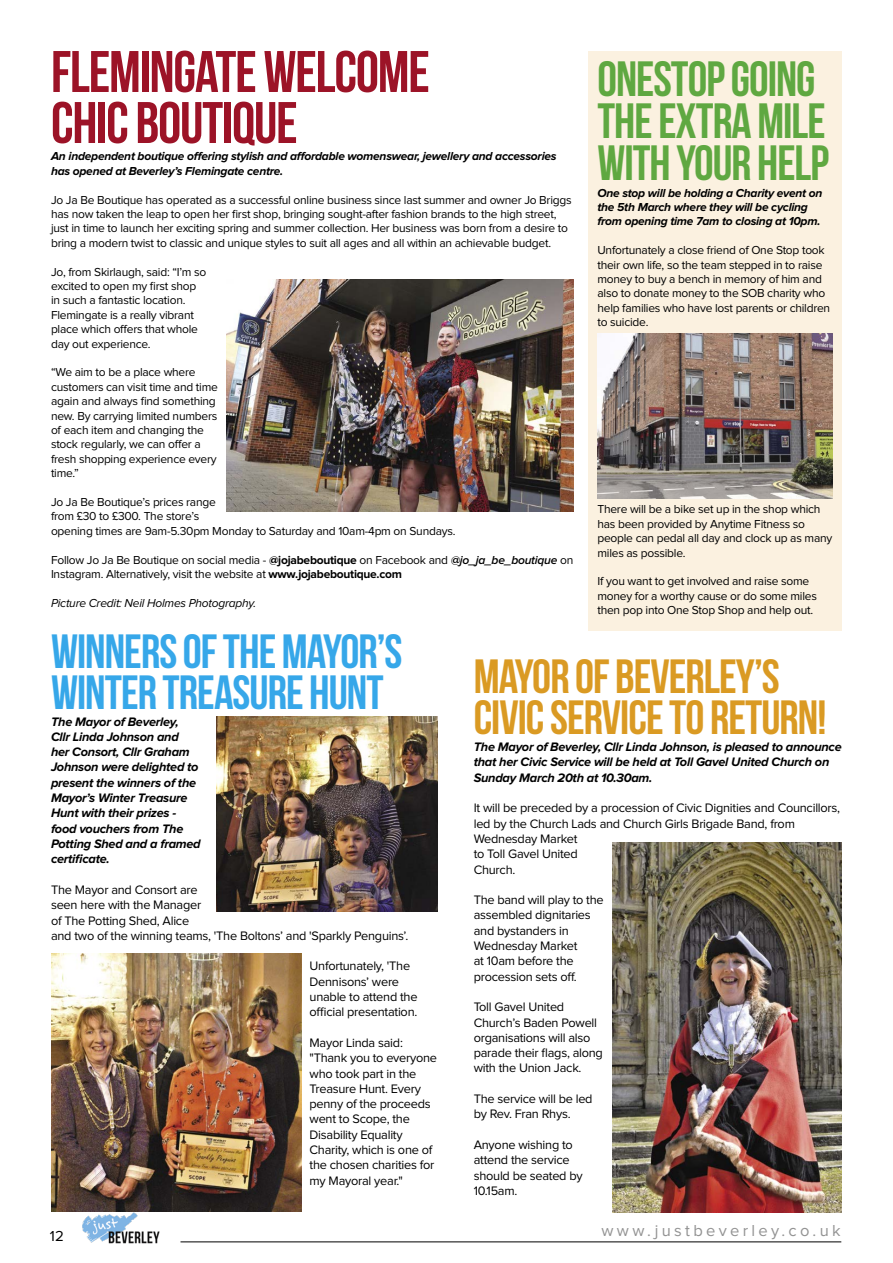
<style>
.page{position:relative;width:893px;height:1263px;background:#fff}
.page>*{position:absolute;margin:0;border:0;box-sizing:border-box;transform-origin:0 0}
.t1{font:58.5px/51px "Bebas Neue";letter-spacing:-.02em;color:#9c1327}
.t2{font:49.5px/42px "Bebas Neue";letter-spacing:-.02em;color:#5fa841}
.t3{font:48px/40.5px "Bebas Neue";letter-spacing:-.02em;color:#da9a23}
.t4{font:48px/40.5px "Bebas Neue";letter-spacing:-.02em;color:#36a7e9}
.t5{font:16.5px "Proxima Nova";letter-spacing:.2em;color:#939393}
.t6{font:15px "Proxima Nova";color:#000}
.t7{font:12.75px/15.3px "Proxima Nova";letter-spacing:-.02em;color:#000}
.t8{font:italic 700 12.75px/15.3px "Proxima Nova";letter-spacing:-.02em;color:#000}
.t9{font:12px/14.4px "Proxima Nova";letter-spacing:-.02em;color:#000}
.t10{font:italic 700 12px/14.4px "Proxima Nova";letter-spacing:-.02em;color:#000}
.t11{font:italic 12px "Proxima Nova";letter-spacing:-.02em;color:#000}
.s1{font-weight:700}
.s2{font-weight:600;font-style:italic}
</style>
<div class="page">
<div style="left:588px;top:51px;width:254px;height:579px;background:#fbf1e0"></div>
<hr style="left:180px;top:1241px;width:661px;height:1px;background:#000">
<img style="left:82px;top:1212px;width:78px;height:32px">
<img style="left:598px;top:334px;width:234px;height:165px">
<img style="left:226px;top:280px;width:347px;height:231px">
<img style="left:51px;top:954px;width:250px;height:258px">
<img style="left:216px;top:716px;width:221px;height:195px">
<img style="left:612px;top:842px;width:230px;height:370px">
<h1 class="t1" style="left:51px;top:46px;width:380px">FLEMINGATE WELCOME<br>CHIC BOUTIQUE</h1>
<p class="t10" style="left:51px;top:150px;width:507px">An independent boutique offering stylish and affordable womenswear, jewellery and accessories has opened at Beverley’s Flemingate centre.</p>
<p class="t9" style="left:51px;top:193px;width:522px">Jo Ja Be Boutique has operated as a successful online business since last summer and owner Jo Briggs has now taken the leap to open her first shop, bringing sought-after fashion brands to the high street, just in time to launch her exciting spring and summer collection. Her business was born from a desire to bring a modern twist to classic and unique styles to suit all ages and all within an achievable budget.</p>
<p class="t9" style="left:51px;top:265px;width:157px">Jo, from Skirlaugh, said: “I’m so excited to open my first shop in such a fantastic location.<br>Flemingate is a really vibrant place which offers that whole day out experience.</p>
<p class="t9" style="left:51px;top:366px;width:168px">“We aim to be a place where customers can visit time and time again and always find something new. By carrying limited numbers of each item and changing the stock regularly, we can offer a fresh shopping experience every time.”</p>
<p class="t9" style="left:51px;top:495px;width:406px">Jo Ja Be Boutique’s prices range<br>from £30 to £300. The store’s<br>opening times are 9am-5.30pm Monday to Saturday and 10am-4pm on Sundays.</p>
<p class="t9" style="left:51px;top:553px;width:524px">Follow Jo Ja Be Boutique on social media - <span class="s1">@jojabeboutique</span> on Facebook and <span class="s2">@jo_ja_be_boutique</span> on<br>Instagram. Alternatively, visit the website at <span class="s1">www.jojabeboutique.com</span></p>
<p class="t11" style="left:51px;top:597px;width:207px">Picture Credit: Neil Holmes Photography.</p>
<h2 class="t2" style="left:597px;top:58px;width:233px">ONESTOP GOING<br>THE EXTRA MILE<br>WITH YOUR HELP</h2>
<p class="t10" style="left:597px;top:186px;width:227px">One stop will be holding a Charity event on the 5th March where they will be cycling from opening time 7am to closing at 10pm.</p>
<p class="t9" style="left:597px;top:243px;width:234px">Unfortunately a close friend of One Stop took their own life, so the team stepped in to raise money to buy a bench in memory of him and also to donate money to the SOB charity who help families who have lost parents or children to suicide.</p>
<p class="t9" style="left:597px;top:503px;width:236px">There will be a bike set up in the shop which has been provided by Anytime Fitness so people can pedal all day and clock up as many miles as possible.</p>
<p class="t9" style="left:597px;top:575px;width:221px">If you want to get involved and raise some money for a worthy cause or do some miles then pop into One Stop Shop and help out.</p>
<h3 class="t4" style="left:51px;top:631px;width:353px">WINNERS OF THE MAYOR’S<br>WINTER TREASURE HUNT</h3>
<p class="t8" style="left:51px;top:714px;width:151px">The Mayor of Beverley,<br>Cllr Linda Johnson and<br>her Consort, Cllr Graham<br>Johnson were delighted to present the winners of the<br>Mayor’s Winter Treasure<br>Hunt with their prizes - food vouchers from The<br>Potting Shed and a framed certificate.</p>
<p class="t7" style="left:51px;top:882px;width:359px">The Mayor and Consort are<br>seen here with the Manager<br>of The Potting Shed, Alice<br>and two of the winning teams, 'The Boltons’ and 'Sparkly Penguins’.</p>
<p class="t7" style="left:310px;top:959px;width:110px">Unfortunately, 'The<br>Dennisons’ were unable to attend the official presentation.</p>
<p class="t7" style="left:310px;top:1035px;width:129px">Mayor Linda said: "Thank you to everyone who took part in the<br>Treasure Hunt. Every penny of the proceeds went to Scope, the<br>Disability Equality<br>Charity, which is one of the chosen charities for my Mayoral year."</p>
<h3 class="t3" style="left:474px;top:656px;width:354px">MAYOR OF BEVERLEY’S<br>CIVIC SERVICE TO RETURN!</h3>
<p class="t8" style="left:474px;top:740px;width:370px">The Mayor of Beverley, Cllr Linda Johnson, is pleased to announce that her Civic Service will be held at Toll Gavel United Church on<br>Sunday March 20th at 10.30am.</p>
<p class="t7" style="left:474px;top:801px;width:368px">It will be preceded by a procession of Civic Dignities and Councillors, led by the Church Lads and Church Girls Brigade Band, from Wednesday Market<br>to Toll Gavel United<br>Church.</p>
<p class="t7" style="left:474px;top:893px;width:131px">The band will play to the assembled dignitaries and bystanders in<br>Wednesday Market<br>at 10am before the procession sets off.</p>
<p class="t7" style="left:474px;top:1000px;width:131px">Toll Gavel United<br>Church’s Baden Powell organisations will also parade their flags, along with the Union Jack.</p>
<p class="t7" style="left:474px;top:1092px;width:120px">The service will be led by Rev. Fran Rhys.</p>
<p class="t7" style="left:474px;top:1137px;width:110px">Anyone wishing to attend the service should be seated by<br>10.15am.</p>
<p class="t6" style="left:50px;top:1229px;width:15px">12</p>
<h3 class="t5" style="left:602px;top:1223px;width:241px">www.justbeverley.co.uk</h3>
</div>
